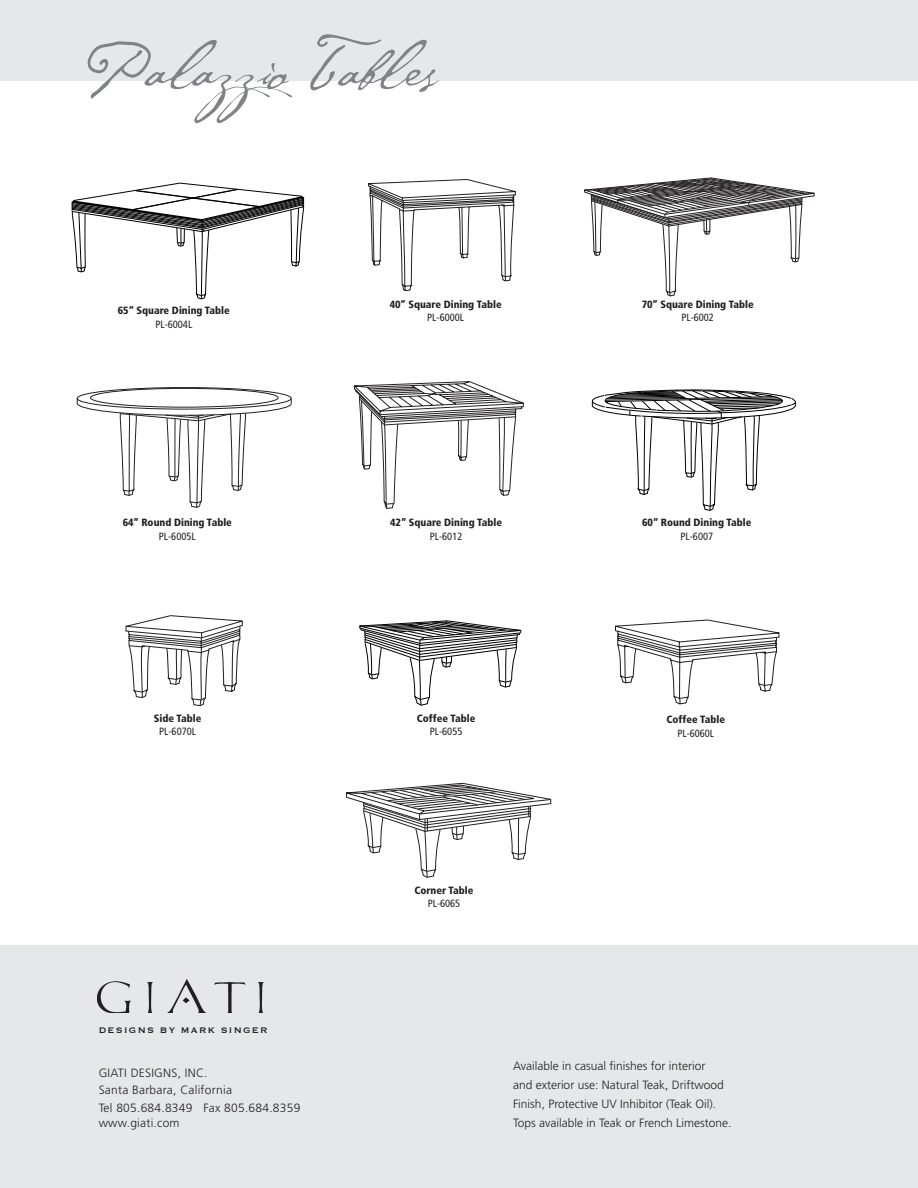
<style>
.page{position:relative;width:918px;height:1188px;background:#fff}
.page>*{position:absolute;margin:0;border:0;box-sizing:border-box;transform-origin:0 0}
.t1{font:67.65px "Cezanne";color:#808285}
.t2{font:300 12px/18.9px "Frutiger";color:#231f20}
.t3{font:300 12px "Frutiger";letter-spacing:.02em;color:#231f20}
.t4{font:900 condensed 10.5px/13.5px "Frutiger";color:#231f20;text-align:center}
.t5{font:10.5px "Copperplate";letter-spacing:.12em;color:#231f20}
.s1{font-weight:400}
</style>
<div class="page">
<svg style="left:346px;top:783px;width:205px;height:95px"></svg>
<svg style="left:584px;top:178px;width:231px;height:118px"></svg>
<svg style="left:591px;top:389px;width:205px;height:121px"></svg>
<svg style="left:126px;top:615px;width:117px;height:91px"></svg>
<svg style="left:72px;top:183px;width:232px;height:116px"></svg>
<div style="left:0;top:945px;width:918px;height:243px;background:#e6e7e9"></div>
<div style="left:0;top:0;width:918px;height:81px;background:#e6e7e9"></div>
<img style="left:98px;top:979px;width:165px;height:33px">
<div style="left:77px;top:387px;width:214px;height:22px;border:1px solid #231f20;border-radius:50%"></div>
<div style="left:90px;top:388px;width:188px;height:19px;border:1px solid #231f20;border-radius:50%"></div>
<svg style="left:77px;top:398px;width:215px;height:110px"></svg>
<svg style="left:615px;top:620px;width:164px;height:84px"></svg>
<svg style="left:368px;top:179px;width:148px;height:112px"></svg>
<svg style="left:354px;top:381px;width:170px;height:128px"></svg>
<svg style="left:359px;top:620px;width:162px;height:86px"></svg>
<p class="t1" style="left:85px;top:22px;width:355px">Palazzio Tables</p>
<p class="t4" style="left:118px;top:304px;width:113px">65” Square Dining Table<br><span class="s1">PL-6004L</span></p>
<p class="t4" style="left:390px;top:297px;width:113px">40” Square Dining Table<br><span class="s1">PL-6000L</span></p>
<p class="t4" style="left:642px;top:297px;width:113px">70” Square Dining Table<br><span class="s1">PL-6002</span></p>
<p class="t4" style="left:123px;top:516px;width:111px">64” Round Dining Table<br><span class="s1">PL-6005L</span></p>
<p class="t4" style="left:390px;top:516px;width:113px">42” Square Dining Table<br><span class="s1">PL-6012</span></p>
<p class="t4" style="left:642px;top:516px;width:111px">60” Round Dining Table<br><span class="s1">PL-6007</span></p>
<p class="t4" style="left:154px;top:711px;width:49px">Side Table<br><span class="s1">PL-6070L</span></p>
<p class="t5" style="left:99px;top:1024px;width:171px">DESIGNS BY MARK SINGER</p>
<p class="t3" style="left:99px;top:1066px;width:110px">Giati Desig ns, Inc.</p>
<p class="t3" style="left:99px;top:1084px;width:135px">Santa Barbara, California</p>
<p class="t3" style="left:99px;top:1101px;width:203px">Tel 805.684.8349 Fax 805.684.8359</p>
<p class="t2" style="left:99px;top:1114px;width:82px">www.giati.com</p>
<p class="t4" style="left:417px;top:711px;width:60px">Coffee Table<br><span class="s1">PL-6055</span></p>
<p class="t4" style="left:414px;top:884px;width:61px">Corner Table<br><span class="s1">PL-6065</span></p>
<p class="t4" style="left:667px;top:713px;width:60px">Coffee Table<br><span class="s1">PL-6060L</span></p>
<p class="t2" style="left:513px;top:1056px;width:212px">Available in casual finishes for interior and exterior use: Natural Teak, Driftwood<br>Finish, Protective UV Inhibitor (Teak Oil).</p>
<p class="t2" style="left:513px;top:1113px;width:220px">Tops available in Teak or French Limestone.</p>
</div>
